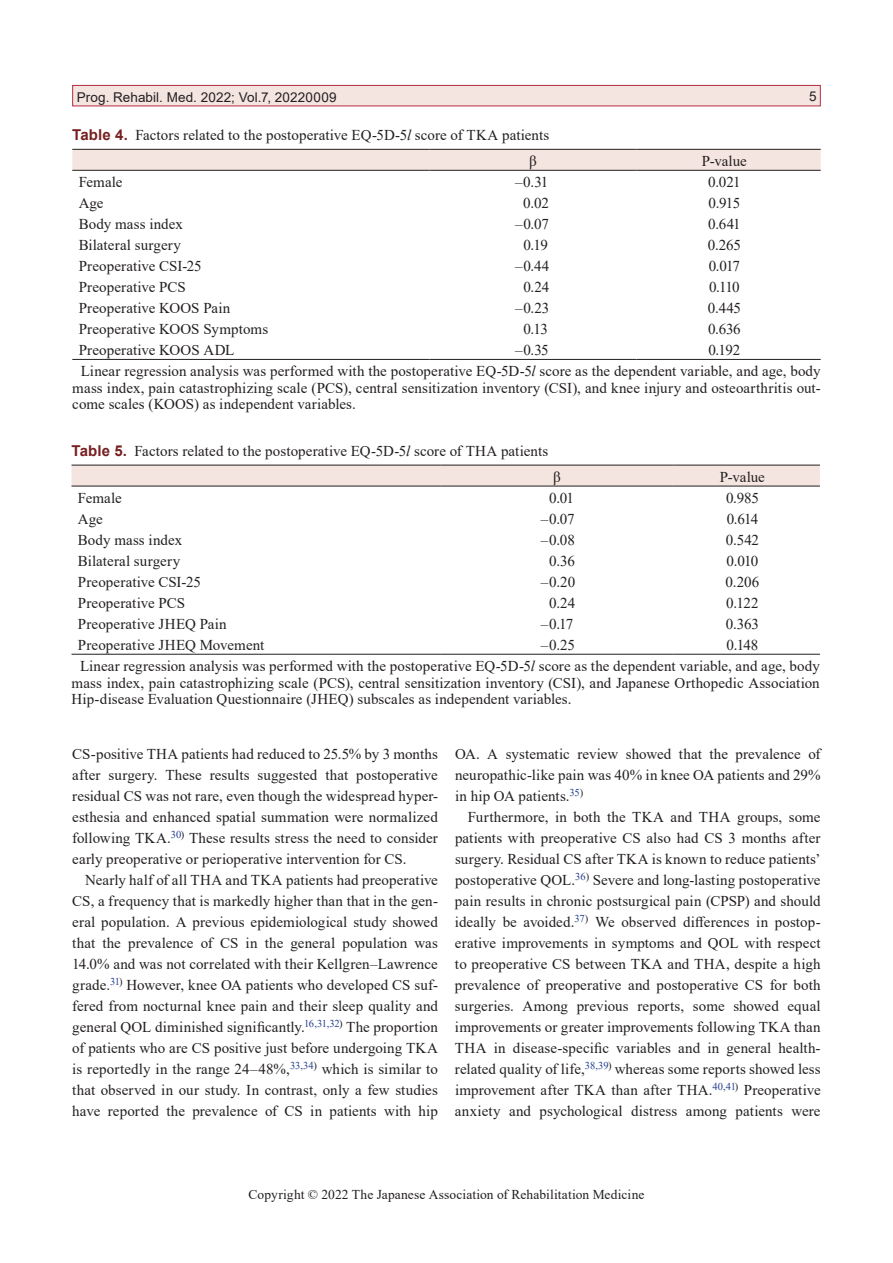
<style>
.page{position:relative;width:893px;height:1263px;background:#fff}
.page>*{position:absolute;margin:0;border:0;box-sizing:border-box;transform-origin:0 0}
.t1{font:15px/21px "Times New Roman";letter-spacing:.005em;color:#231f20}
.t2{font:13.5px "Times New Roman";letter-spacing:.005em;color:#231f20}
.t3{font:13.5px "Arial";letter-spacing:.01em;color:#231f20}
.s1{font-family:"Arial";font-weight:700;color:#772022}
.s2{font-style:italic}
</style>
<div class="page">
<div style="left:72px;top:85px;width:749px;height:21px;background:#f5e5e0;border:1px solid #b72b40"></div>
<div style="left:72px;top:150px;width:749px;height:20px;background:#f5e5e0"></div>
<hr style="left:72px;top:359px;width:357px;height:1px;background:#231f20">
<hr style="left:429px;top:359px;width:208px;height:1px;background:#231f20">
<hr style="left:637px;top:359px;width:184px;height:1px;background:#231f20">
<hr style="left:72px;top:149px;width:357px;height:1px;background:#231f20">
<hr style="left:72px;top:170px;width:357px;height:1px;background:#231f20">
<hr style="left:429px;top:149px;width:208px;height:1px;background:#231f20">
<hr style="left:429px;top:170px;width:208px;height:1px;background:#231f20">
<hr style="left:637px;top:149px;width:184px;height:1px;background:#231f20">
<hr style="left:637px;top:170px;width:184px;height:1px;background:#231f20">
<div style="left:72px;top:466px;width:748px;height:20px;background:#f5e5e0"></div>
<hr style="left:72px;top:654px;width:368px;height:1px;background:#231f20">
<hr style="left:440px;top:654px;width:233px;height:1px;background:#231f20">
<hr style="left:673px;top:654px;width:147px;height:1px;background:#231f20">
<hr style="left:72px;top:465px;width:368px;height:1px;background:#231f20">
<hr style="left:72px;top:486px;width:368px;height:1px;background:#231f20">
<hr style="left:440px;top:465px;width:233px;height:1px;background:#231f20">
<hr style="left:440px;top:486px;width:233px;height:1px;background:#231f20">
<hr style="left:673px;top:465px;width:147px;height:1px;background:#231f20">
<hr style="left:673px;top:486px;width:147px;height:1px;background:#231f20">
<p class="t3" style="left:77px;top:88px;width:261px">Prog. Rehabil. Med. 2022; Vol.7, 20220009</p>
<p class="t3" style="left:809px;top:87px;width:9px">5</p>
<p class="t1" style="left:529px;top:122px;width:22px;line-height:25.7px;text-indent:-457px"><span class="s1">Table 4.</span> Factors related to the postoperative EQ-5D-5<span class="s2">l</span> score of TKA patients β</p>
<p class="t1" style="left:702px;top:150px;width:46px">P-value</p>
<p class="t1" style="left:79px;top:171px;width:45px">Female</p>
<p class="t1" style="left:515px;top:171px;width:35px">–0.31</p>
<p class="t1" style="left:708px;top:171px;width:34px">0.021</p>
<p class="t1" style="left:79px;top:192px;width:26px">Age</p>
<p class="t1" style="left:523px;top:192px;width:27px">0.02</p>
<p class="t1" style="left:708px;top:192px;width:33px">0.915</p>
<p class="t1" style="left:79px;top:213px;width:106px">Body mass index</p>
<p class="t1" style="left:515px;top:213px;width:36px">–0.07</p>
<p class="t1" style="left:708px;top:213px;width:34px">0.641</p>
<p class="t1" style="left:79px;top:234px;width:104px">Bilateral surgery</p>
<p class="t1" style="left:523px;top:234px;width:26px">0.19</p>
<p class="t1" style="left:708px;top:234px;width:35px">0.265</p>
<p class="t1" style="left:79px;top:255px;width:125px">Preoperative CSI-25</p>
<p class="t1" style="left:515px;top:255px;width:36px">–0.44</p>
<p class="t1" style="left:709px;top:255px;width:33px">0.017</p>
<p class="t1" style="left:79px;top:276px;width:109px">Preoperative PCS</p>
<p class="t1" style="left:523px;top:276px;width:28px">0.24</p>
<p class="t1" style="left:709px;top:276px;width:32px">0.110</p>
<p class="t1" style="left:79px;top:297px;width:153px">Preoperative KOOS Pain</p>
<p class="t1" style="left:515px;top:297px;width:36px">–0.23</p>
<p class="t1" style="left:708px;top:297px;width:35px">0.445</p>
<p class="t1" style="left:79px;top:318px;width:191px">Preoperative KOOS Symptoms</p>
<p class="t1" style="left:523px;top:318px;width:26px">0.13</p>
<p class="t1" style="left:708px;top:318px;width:34px">0.636</p>
<p class="t1" style="left:79px;top:339px;width:157px">Preoperative KOOS ADL</p>
<p class="t1" style="left:515px;top:339px;width:35px">–0.35</p>
<p class="t1" style="left:81px;top:339px;width:741px;text-indent:627px">0.192<br>Linear regression analysis was performed with the postoperative EQ-5D-5<span class="s2">l</span> score as the dependent variable, and age, body</p>
<p class="t1" style="left:72px;top:379px;width:750px;line-height:16.5px">mass index, pain catastrophizing scale (PCS), central sensitization inventory (CSI), and knee injury and osteoarthritis out&shy;come scales (KOOS) as independent variables.</p>
<p class="t1" style="left:72px;top:440px;width:478px"><span class="s1">Table 5.</span> Factors related to the postoperative EQ-5D-5<span class="s2">l</span> score of THA patients</p>
<p class="t1" style="left:553px;top:466px;width:9px">β</p>
<p class="t1" style="left:720px;top:466px;width:46px">P-value</p>
<p class="t1" style="left:78px;top:487px;width:45px">Female</p>
<p class="t1" style="left:549px;top:487px;width:27px">0.01</p>
<p class="t1" style="left:726px;top:487px;width:34px">0.985</p>
<p class="t1" style="left:78px;top:508px;width:26px">Age</p>
<p class="t1" style="left:541px;top:508px;width:36px">–0.07</p>
<p class="t1" style="left:727px;top:508px;width:33px">0.614</p>
<p class="t1" style="left:78px;top:529px;width:106px">Body mass index</p>
<p class="t1" style="left:541px;top:529px;width:36px">–0.08</p>
<p class="t1" style="left:726px;top:529px;width:35px">0.542</p>
<p class="t1" style="left:78px;top:550px;width:104px">Bilateral surgery</p>
<p class="t1" style="left:549px;top:550px;width:27px">0.36</p>
<p class="t1" style="left:727px;top:550px;width:33px">0.010</p>
<p class="t1" style="left:78px;top:571px;width:125px">Preoperative CSI-25</p>
<p class="t1" style="left:541px;top:571px;width:36px">–0.20</p>
<p class="t1" style="left:726px;top:571px;width:35px">0.206</p>
<p class="t1" style="left:78px;top:592px;width:109px">Preoperative PCS</p>
<p class="t1" style="left:549px;top:592px;width:28px">0.24</p>
<p class="t1" style="left:726px;top:592px;width:34px">0.122</p>
<p class="t1" style="left:78px;top:613px;width:150px">Preoperative JHEQ Pain</p>
<p class="t1" style="left:541px;top:613px;width:34px">–0.17</p>
<p class="t1" style="left:726px;top:613px;width:34px">0.363</p>
<p class="t1" style="left:78px;top:634px;width:188px">Preoperative JHEQ Movement</p>
<p class="t1" style="left:541px;top:634px;width:36px">–0.25</p>
<p class="t1" style="left:80px;top:634px;width:741px;text-indent:646px">0.148<br>Linear regression analysis was performed with the postoperative EQ-5D-5<span class="s2">l</span> score as the dependent variable, and age, body</p>
<p class="t1" style="left:72px;top:674px;width:750px;line-height:16.5px">mass index, pain catastrophizing scale (PCS), central sensitization inventory (CSI), and Japanese Orthopedic Association<br>Hip-disease Evaluation Questionnaire (JHEQ) subscales as independent variables.</p>
<p class="t1" style="left:72px;top:743px;width:367px;text-align:justify">CS-positive THA patients had reduced to 25.5% by 3 months after surgery. These results suggested that postoperative residual CS was not rare, even though the widespread hyper&shy;esthesia and enhanced spatial summation were normalized following TKA.<sup>30</sup><sup>)</sup> These results stress the need to consider early preoperative or perioperative intervention for CS.</p>
<p class="t1" style="left:72px;top:869px;width:367px;text-align:justify;text-indent:13px">Nearly half of all THA and TKA patients had preoperative CS, a frequency that is markedly higher than that in the gen&shy;eral population. A previous epidemiological study showed that the prevalence of CS in the general population was 14.0% and was not correlated with their Kellgren–Lawrence grade.<sup>31</sup><sup>)</sup> However, knee OA patients who developed CS suf&shy;fered from nocturnal knee pain and their sleep quality and general QOL diminished significantly.<sup>16,31,32</sup><sup>)</sup> The proportion of patients who are CS positive just before undergoing TKA is reportedly in the range 24–48%,<sup>33,34</sup><sup>)</sup> which is similar to that observed in our study. In contrast, only a few studies have reported the prevalence of CS in patients with hip</p>
<p class="t1" style="left:455px;top:743px;width:367px;text-align:justify">OA. A systematic review showed that the prevalence of neuropathic-like pain was 40% in knee OA patients and 29% in hip OA patients.<sup>35</sup><sup>)</sup></p>
<p class="t1" style="left:455px;top:806px;width:367px;text-align:justify;text-indent:13px">Furthermore, in both the TKA and THA groups, some patients with preoperative CS also had CS 3 months after surgery. Residual CS after TKA is known to reduce patients’ postoperative QOL.<sup>36</sup><sup>)</sup> Severe and long-lasting postoperative pain results in chronic postsurgical pain (CPSP) and should ideally be avoided.<sup>37</sup><sup>)</sup> We observed differences in postop&shy;erative improvements in symptoms and QOL with respect to preoperative CS between TKA and THA, despite a high prevalence of preoperative and postoperative CS for both surgeries. Among previous reports, some showed equal improvements or greater improvements following TKA than THA in disease-specific variables and in general health&shy;related quality of life,<sup>38,39</sup><sup>)</sup> whereas some reports showed less improvement after TKA than after THA.<sup>40,41</sup><sup>)</sup> Preoperative anxiety and psychological distress among patients were</p>
<p class="t2" style="left:248px;top:1185px;width:397px">Copyright © 2022 The Japanese Association of Rehabilitation Medicine</p>
</div>
